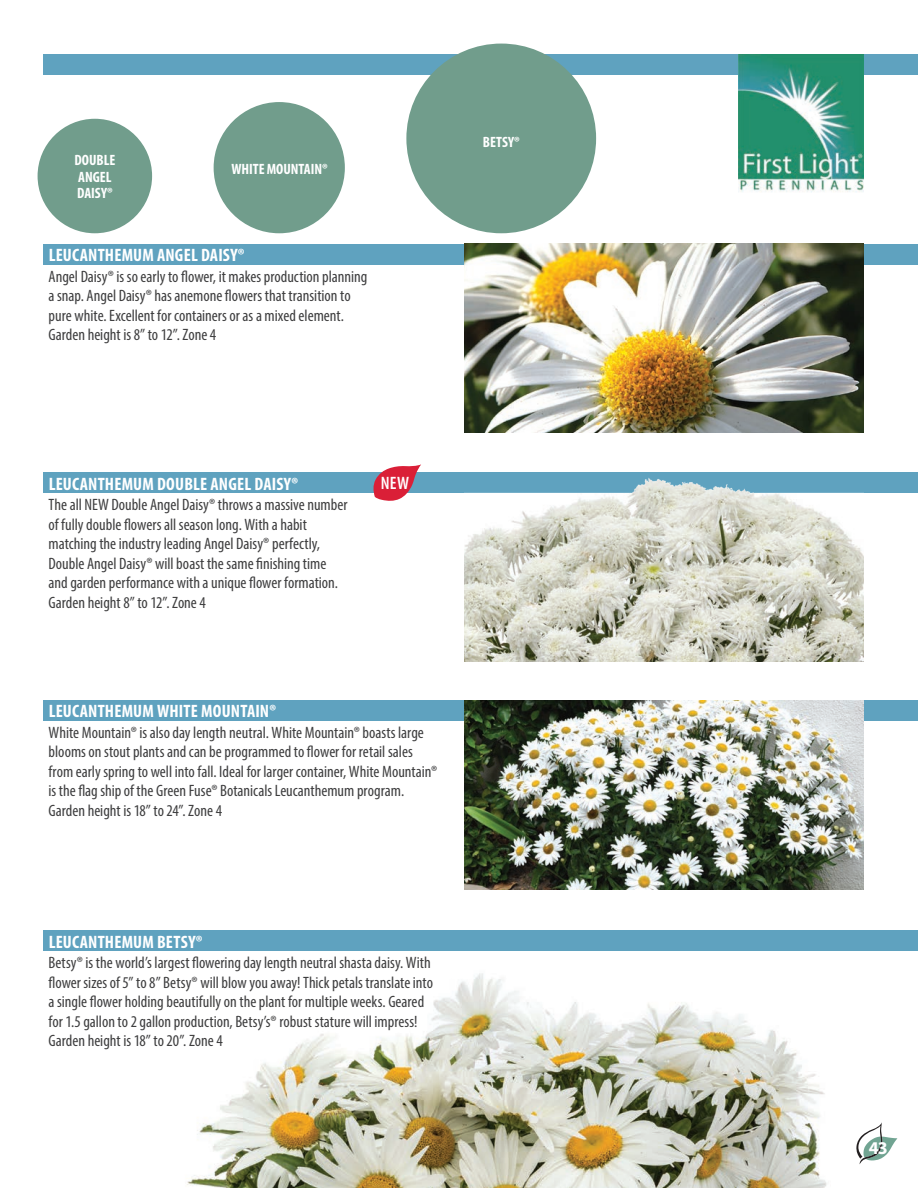
<style>
.page{position:relative;width:918px;height:1188px;background:#fff}
.page>*{position:absolute;margin:0;border:0;box-sizing:border-box;transform-origin:0 0}
.sub{font:700 condensed 18px "Myriad Pro";letter-spacing:.01em;color:#fff}
.new{font:600 condensed 18px "Myriad Pro";color:#fff}
.page_number{font:700 18px "Myriad Pro";color:#fff}
.body_large{font:condensed 16.5px/19.5px "Myriad Pro";color:#3e3e3f}
.sub-2{font:700 condensed 15px/16.5px "Myriad Pro";letter-spacing:-.005em;color:#fff}
</style>
<div class="page">
<img style="left:187px;top:973px;width:640px;height:215px">
<div style="left:43px;top:54px;width:875px;height:20px;background:#5fa2bf"></div>
<div style="left:43px;top:244px;width:875px;height:21px;background:#5fa2bf"></div>
<div style="left:43px;top:472px;width:875px;height:21px;background:#5fa2bf"></div>
<div style="left:43px;top:700px;width:875px;height:21px;background:#5fa2bf"></div>
<div style="left:43px;top:930px;width:875px;height:21px;background:#5fa2bf"></div>
<img style="left:739px;top:54px;width:125px;height:138px">
<img style="left:464px;top:244px;width:400px;height:189px">
<svg style="left:373px;top:464px;width:48px;height:37px"></svg>
<img style="left:464px;top:700px;width:400px;height:189px">
<div style="left:38px;top:119px;width:114px;height:114px;background:#719d8c;border-radius:50%"></div>
<div style="left:214px;top:102px;width:131px;height:131px;background:#719d8c;border-radius:50%"></div>
<div style="left:406px;top:44px;width:190px;height:189px;background:#719d8c;border-radius:50%"></div>
<img style="left:464px;top:478px;width:400px;height:184px">
<svg style="left:856px;top:1122px;width:41px;height:42px"></svg>
<p class="sub-2" style="left:74px;top:152px;width:42px">DOUBLE<br>ANGEL<br>DAISY®</p>
<p class="sub-2" style="left:231px;top:161px;width:98px">WHITE MOUNTAIN®</p>
<p class="sub" style="left:49px;top:244px;width:197px">LEUCANTHEMUM ANGEL DAISY®</p>
<p class="body_large" style="left:49px;top:266px;width:320px">Angel Daisy® is so early to flower, it makes production planning a snap. Angel Daisy® has anemone flowers that transition to pure white. Excellent for containers or as a mixed element.<br>Garden height is 8” to 12”. Zone 4</p>
<p class="sub-2" style="left:483px;top:134px;width:38px">BETSY®</p>
<p class="sub" style="left:49px;top:472px;width:251px">LEUCANTHEMUM DOUBLE ANGEL DAISY®</p>
<p class="body_large" style="left:49px;top:495px;width:300px">The all NEW Double Angel Daisy® throws a massive number of fully double flowers all season long. With a habit matching the industry leading Angel Daisy® perfectly, Double Angel Daisy® will boast the same finishing time and garden performance with a unique flower formation.<br>Garden height 8” to 12”. Zone 4</p>
<p class="new" style="left:381px;top:472px;width:30px">NEW</p>
<p class="sub" style="left:49px;top:700px;width:229px">LEUCANTHEMUM WHITE MOUNTAIN®</p>
<p class="body_large" style="left:49px;top:723px;width:390px">White Mountain® is also day length neutral. White Mountain® boasts large blooms on stout plants and can be programmed to flower for retail sales from early spring to well into fall. Ideal for larger container, White Mountain® is the flag ship of the Green Fuse® Botanicals Leucanthemum program.<br>Garden height is 18” to 24”. Zone 4</p>
<p class="sub" style="left:49px;top:930px;width:155px">LEUCANTHEMUM BETSY®</p>
<p class="body_large" style="left:49px;top:953px;width:386px">Betsy® is the world’s largest flowering day length neutral shasta daisy. With flower sizes of 5” to 8” Betsy® will blow you away! Thick petals translate into a single flower holding beautifully on the plant for multiple weeks. Geared for 1.5 gallon to 2 gallon production, Betsy’s® robust stature will impress!<br>Garden height is 18” to 20”. Zone 4</p>
<p class="page_number" style="left:869px;top:1136px;width:20px">43</p>
</div>
